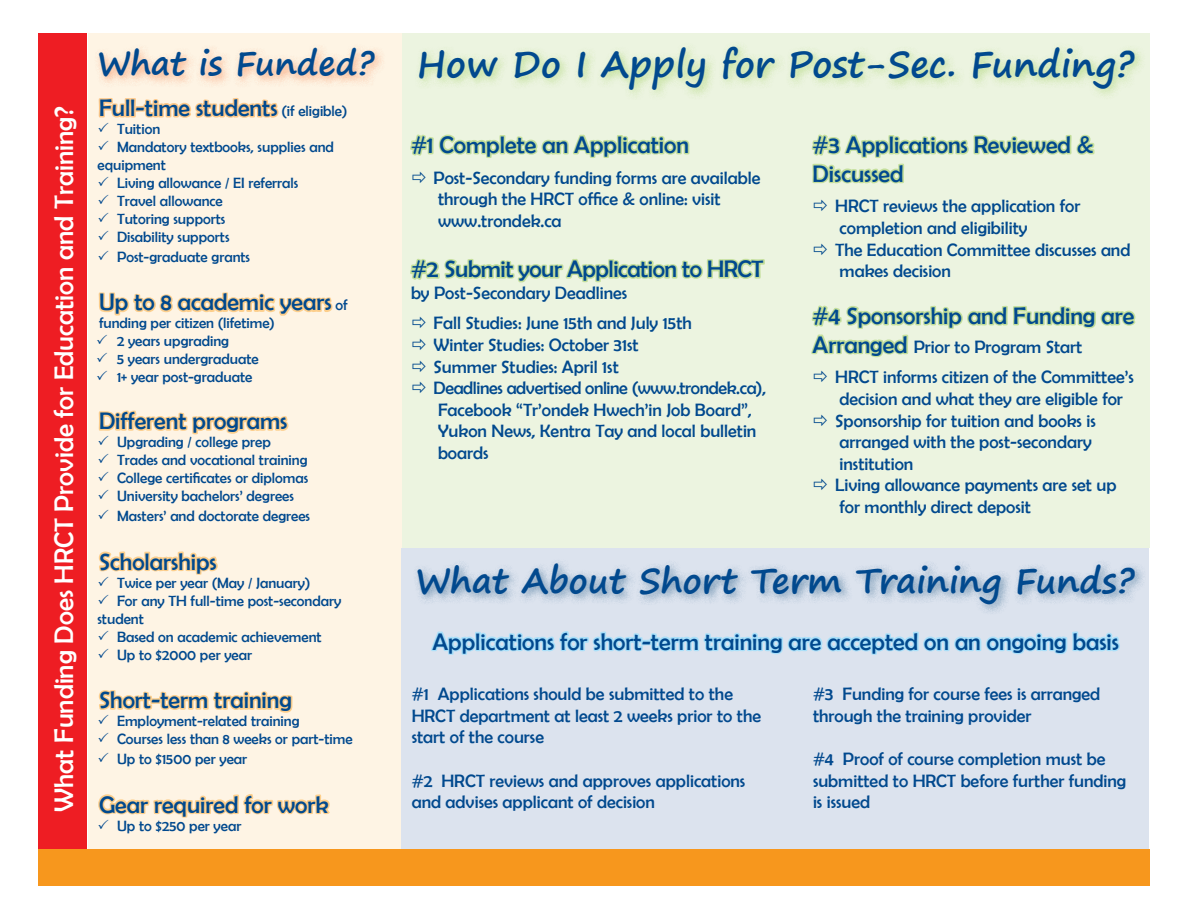
<style>
.page{position:relative;width:1188px;height:918px;background:#fff}
.page>*{position:absolute;margin:0;border:0;box-sizing:border-box;transform-origin:0 0}
.t1{font:700 36px "Segoe Print";color:#01498e}
.t2{font:700 34.5px "Segoe Print";color:#01498e}
.t3{font:700 33px "Segoe Print";color:#01498e}
.t4{font:27px "Berlin Sans FB";color:#fff}
.t5{font:24px/28.8px "Berlin Sans FB";color:#01498e}
.t6{font:24px "Berlin Sans FB";letter-spacing:-.02em;color:#01498e}
.t7{font:18px/21.6px "Berlin Sans FB";color:#01498e}
.t8{font:15px/18px "Berlin Sans FB";color:#01498e}
.s1{font-size:15px}
.s2{font-size:24px}
</style>
<div class="page">
<div style="left:39px;top:33px;width:48px;height:816px;background:#ee1d23"></div>
<div style="left:402px;top:33px;width:747px;height:514px;background:#ecf4e0"></div>
<div style="left:89px;top:33px;width:313px;height:816px;background:#fef4e4"></div>
<div style="left:402px;top:549px;width:747px;height:300px;background:#dce3ee"></div>
<div style="left:39px;top:849px;width:1111px;height:37px;background:#f7971d"></div>
<svg style="left:98px;top:98px;width:181px;height:20px"></svg>
<svg style="left:98px;top:292px;width:235px;height:526px"></svg>
<div style="left:414px;top:42px;width:732px;height:59px;background:#8bc63e;opacity:.5"></div>
<div style="left:413px;top:558px;width:733px;height:57px;background:#004071;opacity:.5"></div>
<div style="left:94px;top:43px;width:292px;height:45px;background:#f26221;opacity:.5"></div>
<svg style="left:430px;top:547px;width:692px;height:108px"></svg>
<svg style="left:410px;top:42px;width:357px;height:241px"></svg>
<svg style="left:810px;top:42px;width:328px;height:316px"></svg>
<p class="t4" style="left:49px;top:812px;width:707px;rotate:-90deg">What Funding Does HRCT Provide for Education and Training?</p>
<p class="t3" style="left:97px;top:33px;width:279px">What is Funded?</p>
<p class="t5" style="left:99px;top:93px;width:250px">Full-time students <span class="s1">(if eligible)</span></p>
<p class="t8" style="left:98px;top:120px;width:64px">✓ Tuition</p>
<p class="t8" style="left:98px;top:138px;width:238px">✓ Mandatory textbooks, supplies and equipment</p>
<p class="t8" style="left:98px;top:174px;width:202px">✓ Living allowance / EI referrals</p>
<p class="t8" style="left:98px;top:192px;width:127px">✓ Travel allowance</p>
<p class="t8" style="left:98px;top:210px;width:129px">✓ Tutoring supports</p>
<p class="t8" style="left:98px;top:228px;width:133px">✓ Disability supports</p>
<p class="t8" style="left:98px;top:248px;width:154px">✓ Post-graduate grants</p>
<p class="t5" style="left:99px;top:288px;width:250px">Up to 8 academic years <span class="s1">of</span></p>
<p class="t8" style="left:99px;top:314px;width:177px">funding per citizen (lifetime)</p>
<p class="t8" style="left:96px;top:332px;width:135px">✓ 2 years upgrading</p>
<p class="t8" style="left:96px;top:350px;width:164px">✓ 5 years undergraduate</p>
<p class="t8" style="left:96px;top:368px;width:158px">✓ 1+ year post-graduate</p>
<p class="t5" style="left:99px;top:406px;width:190px">Different programs</p>
<p class="t8" style="left:98px;top:433px;width:175px">✓ Upgrading / college prep</p>
<p class="t8" style="left:98px;top:451px;width:211px">✓ Trades and vocational training</p>
<p class="t8" style="left:98px;top:469px;width:212px">✓ College certificates or diplomas</p>
<p class="t8" style="left:98px;top:487px;width:198px">✓ University bachelors’ degrees</p>
<p class="t8" style="left:98px;top:507px;width:214px">✓ Masters’ and doctorate degrees</p>
<p class="t5" style="left:99px;top:547px;width:119px">Scholarships</p>
<p class="t8" style="left:98px;top:573px;width:214px">✓ Twice per year (May / January)</p>
<p class="t8" style="left:98px;top:591px;width:245px">✓ For any TH full-time post-secondary student</p>
<p class="t8" style="left:98px;top:627px;width:226px">✓ Based on academic achievement</p>
<p class="t8" style="left:98px;top:645px;width:156px">✓ Up to $2000 per year</p>
<p class="t5" style="left:99px;top:685px;width:194px">Short-term training</p>
<p class="t8" style="left:98px;top:712px;width:204px">✓ Employment-related training</p>
<p class="t8" style="left:98px;top:730px;width:257px">✓ Courses less than 8 weeks or part-time</p>
<p class="t8" style="left:98px;top:750px;width:151px">✓ Up to $1500 per year</p>
<p class="t5" style="left:99px;top:790px;width:231px">Gear required for work</p>
<p class="t8" style="left:98px;top:816px;width:145px">✓ Up to $250 per year</p>
<p class="t1" style="left:417px;top:32px;width:719px">How Do I Apply for Post-Sec. Funding?</p>
<p class="t5" style="left:411px;top:130px;width:279px">#1 Complete an Application</p>
<p class="t7" style="left:434px;top:166px;width:328px">Post-Secondary funding forms are available through the HRCT office &amp; online: visit www.trondek.ca</p>
<p class="t6" style="left:411px;top:256px;width:354px">#2 Submit your Application to HRCT</p>
<p class="t7" style="left:411px;top:282px;width:218px">by Post-Secondary Deadlines</p>
<p class="t7" style="left:434px;top:312px;width:260px">Fall Studies: June 15th and July 15th</p>
<p class="t7" style="left:434px;top:334px;width:207px">Winter Studies: October 31st</p>
<p class="t7" style="left:434px;top:355px;width:187px">Summer Studies: April 1st</p>
<p class="t7" style="left:434px;top:377px;width:334px">Deadlines advertised online (www.trondek.ca), Facebook “Tr’ondek Hwech’in Job Board”, Yukon News, Kentra Tay and local bulletin boards</p>
<p class="t5" style="left:813px;top:130px;width:282px">#3 Applications Reviewed &amp;<br>Discussed</p>
<p class="t7" style="left:835px;top:195px;width:247px">HRCT reviews the application for completion and eligibility</p>
<p class="t7" style="left:835px;top:238px;width:297px">The Education Committee discusses and makes decision</p>
<p class="t5" style="left:813px;top:301px;width:323px">#4 Sponsorship and Funding are</p>
<p class="t7" style="left:813px;top:336px;width:271px"><span class="s2">Arranged</span> Prior to Program Start</p>
<p class="t7" style="left:835px;top:366px;width:300px">HRCT informs citizen of the Committee’s decision and what they are eligible for</p>
<p class="t7" style="left:835px;top:409px;width:262px">Sponsorship for tuition and books is arranged with the post-secondary institution</p>
<p class="t7" style="left:835px;top:474px;width:283px">Living allowance payments are set up for monthly direct deposit</p>
<p class="t2" style="left:415px;top:549px;width:721px">What About Short Term Training Funds?</p>
<p class="t5" style="left:432px;top:627px;width:688px">Applications for short-term training are accepted on an ongoing basis</p>
<p class="t7" style="left:412px;top:683px;width:351px">#1 Applications should be submitted to the<br>HRCT department at least 2 weeks prior to the start of the course</p>
<p class="t7" style="left:412px;top:769px;width:335px">#2 HRCT reviews and approves applications and advises applicant of decision</p>
<p class="t7" style="left:813px;top:683px;width:289px">#3 Funding for course fees is arranged through the training provider</p>
<p class="t7" style="left:813px;top:748px;width:315px">#4 Proof of course completion must be submitted to HRCT before further funding is issued</p>
</div>
